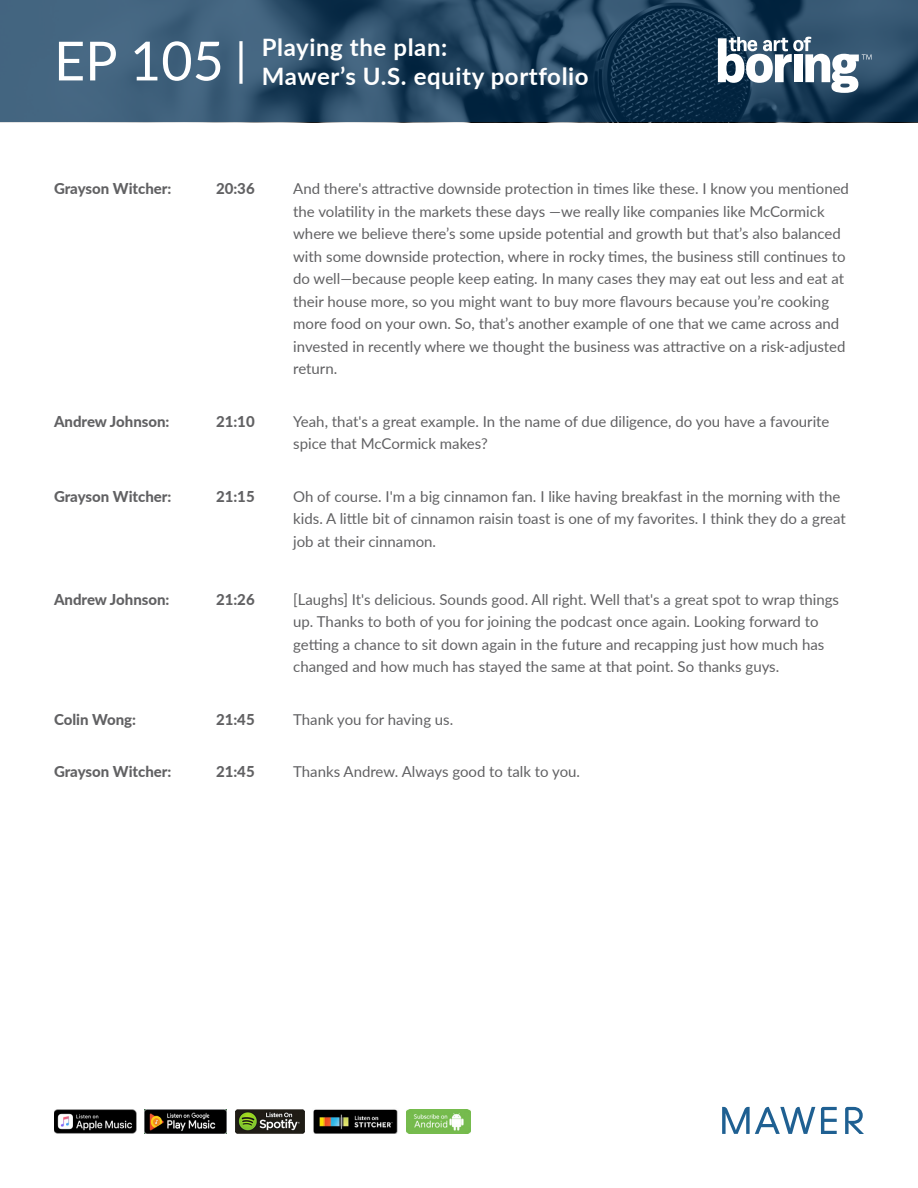
<style>
.page{position:relative;width:918px;height:1188px;background:#fff}
.page>*{position:absolute;margin:0;border:0;box-sizing:border-box;transform-origin:0 0}
.t1{font:700 24px/28.8px "Lato";letter-spacing:.025em;color:#fff}
.t2{font:15px/22.5px "Lato";color:#616163}
.t3{font:800 15px "Lato";color:#616163}
.s1{font-weight:400;font-size:54px}
.s2{font-weight:400;font-size:45px}
</style>
<div class="page">
<svg style="left:845px;top:1107px;width:19px;height:27px"></svg>
<svg style="left:821px;top:1107px;width:16px;height:27px"></svg>
<svg style="left:722px;top:1107px;width:93px;height:27px"></svg>
<svg style="left:0;top:0;width:918px;height:122px;background:#2a4b66"></svg>
<svg style="left:718px;top:37px;width:154px;height:56px"></svg>
<img style="left:406px;top:1109px;width:65px;height:24px">
<img style="left:54px;top:1109px;width:82px;height:24px">
<img style="left:236px;top:1109px;width:68px;height:24px">
<img style="left:313px;top:1109px;width:85px;height:25px">
<img style="left:145px;top:1110px;width:81px;height:23px">
<h1 class="t1" style="left:262px;top:32px;width:328px;text-indent:-208px"><span class="s1">EP 105</span> <span class="s2">|</span> Playing the plan:<br>Mawer’s U.S. equity portfolio</h1>
<p class="t3" style="left:54px;top:178px;width:119px">Grayson Witcher:</p>
<p class="t3" style="left:216px;top:178px;width:40px">20:36</p>
<p class="t2" style="left:293px;top:177px;width:557px">And there's attractive downside protection in times like these. I know you mentioned the volatility in the markets these days —we really like companies like McCormick where we believe there’s some upside potential and growth but that’s also balanced with some downside protection, where in rocky times, the business still continues to do well—because people keep eating. In many cases they may eat out less and eat at their house more, so you might want to buy more flavours because you’re cooking more food on your own. So, that’s another example of one that we came across and invested in recently where we thought the business was attractive on a risk-adjusted return.</p>
<p class="t3" style="left:54px;top:410px;width:117px">Andrew Johnson:</p>
<p class="t3" style="left:216px;top:410px;width:40px">21:10</p>
<p class="t2" style="left:293px;top:410px;width:538px">Yeah, that's a great example. In the name of due diligence, do you have a favourite spice that McCormick makes?</p>
<p class="t3" style="left:54px;top:485px;width:119px">Grayson Witcher:</p>
<p class="t3" style="left:216px;top:485px;width:40px">21:15</p>
<p class="t2" style="left:293px;top:485px;width:554px">Oh of course. I'm a big cinnamon fan. I like having breakfast in the morning with the kids. A little bit of cinnamon raisin toast is one of my favorites. I think they do a great job at their cinnamon.</p>
<p class="t3" style="left:54px;top:588px;width:117px">Andrew Johnson:</p>
<p class="t3" style="left:216px;top:588px;width:40px">21:26</p>
<p class="t2" style="left:293px;top:587px;width:547px">[Laughs] It's delicious. Sounds good. All right. Well that's a great spot to wrap things up. Thanks to both of you for joining the podcast once again. Looking forward to getting a chance to sit down again in the future and recapping just how much has changed and how much has stayed the same at that point. So thanks guys.</p>
<p class="t3" style="left:54px;top:708px;width:84px">Colin Wong:</p>
<p class="t3" style="left:216px;top:708px;width:40px">21:45</p>
<p class="t2" style="left:293px;top:707px;width:162px">Thank you for having us.</p>
<p class="t3" style="left:54px;top:761px;width:119px">Grayson Witcher:</p>
<p class="t3" style="left:216px;top:761px;width:40px">21:45</p>
<p class="t2" style="left:293px;top:760px;width:288px">Thanks Andrew. Always good to talk to you.</p>
</div>
